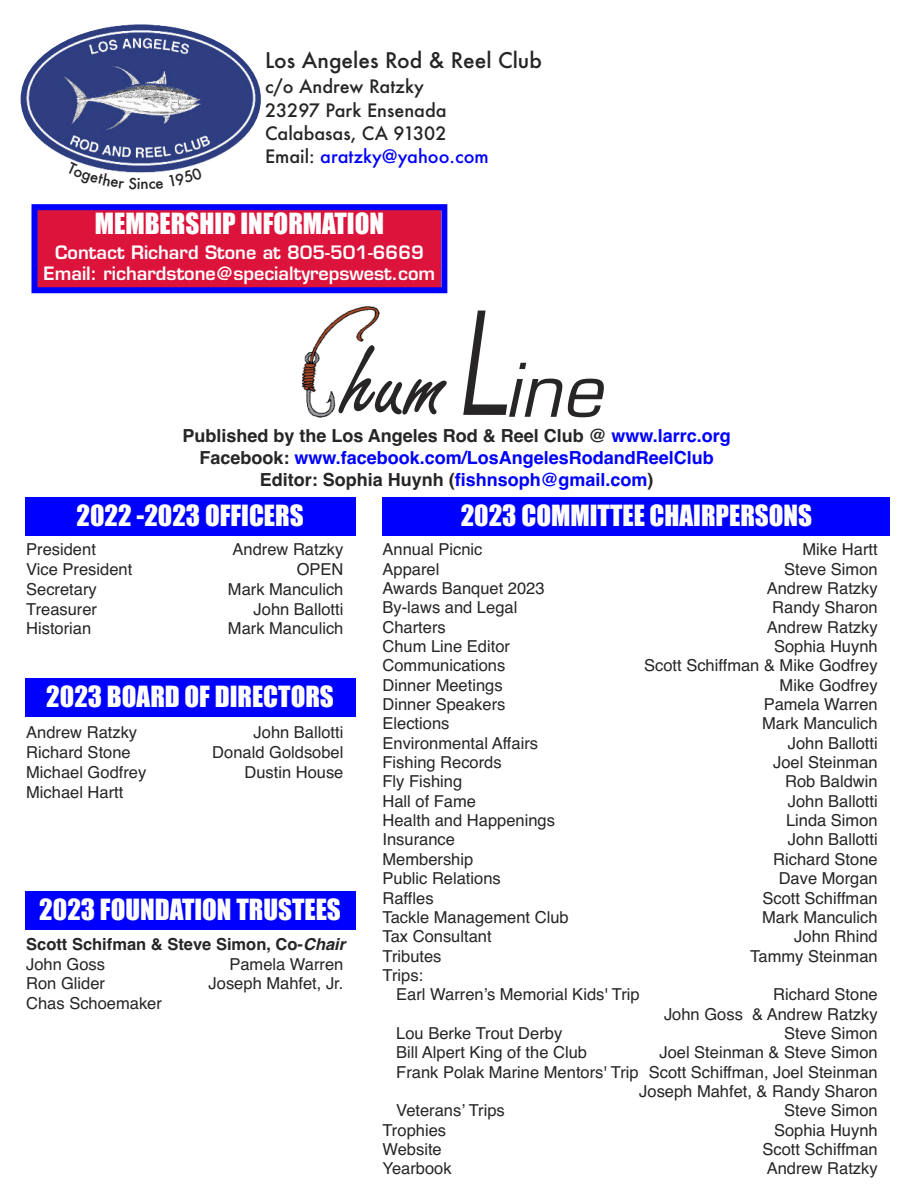
<style>
.page{position:relative;width:918px;height:1188px;background:#fff}
.page>*{position:absolute;margin:0;border:0;box-sizing:border-box;transform-origin:0 0}
.t1{font:108px "Freestyle Script";color:#272526}
.t2{font:27px "Impact";color:#fff}
.t3{font:500 21px "Futura";color:#272526}
.t4{font:700 18px/21.6px "Helvetica";color:#00f;text-align:center}
.t5{font:600 18px/21.6px "Eurostile";color:#fff;text-align:center}
.t6{font:500 18px/23.4px "Futura";color:#272526}
.t7{font:16.5px/19.4px "Helvetica";color:#272526}
.t8{font:700 16.5px/19.8px "Helvetica";color:#272526}
.s1{color:#00f}
.s2{font-family:"Eurostile";font-style:italic;font-size:139.2px}
.s3{font-family:"Eurostile";font-style:italic;font-size:72px}
.s4{color:#272526}
.s5{font-style:italic}
.s6{font-weight:400}
</style>
<div class="page">
<div style="left:37px;top:210px;width:404px;height:77px;background:#dc143c"></div>
<div style="left:31px;top:204px;width:416px;height:89px;border:6px solid #00f"></div>
<img style="left:302px;top:306px;width:78px;height:112px">
<div style="left:25px;top:497px;width:330px;height:39px;background:#00f"></div>
<div style="left:383px;top:497px;width:507px;height:39px;background:#00f"></div>
<div style="left:25px;top:679px;width:330px;height:38px;background:#00f"></div>
<div style="left:25px;top:892px;width:330px;height:38px;background:#00f"></div>
<img style="left:21px;top:24px;width:240px;height:150px;border-radius:50%">
<svg style="left:77px;top:162px;width:126px;height:12px"></svg>
<p class="t3" style="left:265px;top:49px;width:279px">Los Angeles Rod &amp; Reel Club</p>
<p class="t6" style="left:265px;top:75px;width:225px">c/o Andrew Ratzky<br>23297 Park Ensenada<br>Calabasas, CA 91302<br>Email: <span class="s1">aratzky@yahoo.com</span></p>
<h2 class="t2" style="left:95px;top:209px;width:291px">MEMBERSHIP INFORMATION</h2>
<p class="t5" style="left:44px;top:243px;width:393px">Contact Richard Stone at 805-501-6669<br>Email: richardstone@specialtyrepswest.com</p>
<h1 class="t1" style="left:340px;top:316px;width:264px">hum<span class="s2">L</span><span class="s3">ine</span></h1>
<p class="t4" style="left:183px;top:425px;width:550px"><span class="s4">Published by the Los Angeles Rod &amp; Reel Club @</span> www.larrc.org<br><span class="s4">Facebook:</span> www.facebook.com/LosAngelesRodandReelClub<br><span class="s4">Editor: Sophia Huynh (</span>fishnsoph@gmail.com<span class="s4">)</span></p>
<h2 class="t2" style="left:77px;top:501px;width:229px">2022 -2023 OFFICERS</h2>
<h2 class="t2" style="left:461px;top:501px;width:353px">2023 COMMITTEE CHAIRPERSONS</h2>
<p class="t7" style="left:26px;top:540px;width:71px">President</p>
<p class="t7" style="left:233px;top:540px;width:112px">Andrew Ratzky</p>
<p class="t7" style="left:26px;top:560px;width:108px">Vice President</p>
<p class="t7" style="left:297px;top:560px;width:48px">OPEN</p>
<p class="t7" style="left:26px;top:579px;width:72px">Secretary</p>
<p class="t7" style="left:228px;top:579px;width:117px">Mark Manculich</p>
<p class="t7" style="left:26px;top:599px;width:72px">Treasurer</p>
<p class="t7" style="left:254px;top:599px;width:91px">John Ballotti</p>
<p class="t7" style="left:26px;top:619px;width:67px">Historian</p>
<p class="t7" style="left:228px;top:619px;width:117px">Mark Manculich</p>
<p class="t7" style="left:383px;top:540px;width:101px">Annual Picnic</p>
<p class="t7" style="left:803px;top:540px;width:77px">Mike Hartt</p>
<p class="t7" style="left:383px;top:559px;width:58px">Apparel</p>
<p class="t7" style="left:784px;top:559px;width:95px">Steve Simon</p>
<p class="t7" style="left:383px;top:579px;width:164px">Awards Banquet 2023</p>
<p class="t7" style="left:767px;top:579px;width:112px">Andrew Ratzky</p>
<p class="t7" style="left:383px;top:598px;width:136px">By-laws and Legal</p>
<p class="t7" style="left:772px;top:598px;width:107px">Randy Sharon</p>
<p class="t7" style="left:383px;top:617px;width:65px">Charters</p>
<p class="t7" style="left:767px;top:617px;width:112px">Andrew Ratzky</p>
<p class="t7" style="left:383px;top:637px;width:129px">Chum Line Editor</p>
<p class="t7" style="left:774px;top:637px;width:105px">Sophia Huynh</p>
<p class="t7" style="left:383px;top:656px;width:124px">Communications</p>
<p class="t7" style="left:644px;top:656px;width:235px">Scott Schiffman &amp; Mike Godfrey</p>
<p class="t7" style="left:383px;top:675px;width:122px">Dinner Meetings</p>
<p class="t7" style="left:780px;top:675px;width:100px">Mike Godfrey</p>
<p class="t7" style="left:383px;top:695px;width:124px">Dinner Speakers</p>
<p class="t7" style="left:764px;top:695px;width:116px">Pamela Warren</p>
<p class="t7" style="left:383px;top:714px;width:68px">Elections</p>
<p class="t7" style="left:762px;top:714px;width:117px">Mark Manculich</p>
<p class="t7" style="left:383px;top:733px;width:157px">Environmental Affairs</p>
<p class="t7" style="left:788px;top:733px;width:91px">John Ballotti</p>
<p class="t7" style="left:383px;top:753px;width:121px">Fishing Records</p>
<p class="t7" style="left:773px;top:753px;width:106px">Joel Steinman</p>
<p class="t7" style="left:383px;top:772px;width:81px">Fly Fishing</p>
<p class="t7" style="left:785px;top:772px;width:94px">Rob Baldwin</p>
<p class="t7" style="left:383px;top:791px;width:95px">Hall of Fame</p>
<p class="t7" style="left:788px;top:791px;width:91px">John Ballotti</p>
<p class="t7" style="left:383px;top:811px;width:174px">Health and Happenings</p>
<p class="t7" style="left:786px;top:811px;width:93px">Linda Simon</p>
<p class="t7" style="left:383px;top:830px;width:74px">Insurance</p>
<p class="t7" style="left:788px;top:830px;width:91px">John Ballotti</p>
<p class="t7" style="left:383px;top:849px;width:92px">Membership</p>
<p class="t7" style="left:773px;top:849px;width:106px">Richard Stone</p>
<p class="t7" style="left:383px;top:869px;width:120px">Public Relations</p>
<p class="t7" style="left:779px;top:869px;width:101px">Dave Morgan</p>
<p class="t7" style="left:383px;top:888px;width:53px">Raffles</p>
<p class="t7" style="left:762px;top:888px;width:117px">Scott Schiffman</p>
<p class="t7" style="left:383px;top:908px;width:188px">Tackle Management Club</p>
<p class="t7" style="left:762px;top:908px;width:117px">Mark Manculich</p>
<p class="t7" style="left:383px;top:927px;width:111px">Tax Consultant</p>
<p class="t7" style="left:794px;top:927px;width:85px">John Rhind</p>
<p class="t7" style="left:383px;top:946px;width:60px">Tributes</p>
<p class="t7" style="left:750px;top:946px;width:129px">Tammy Steinman</p>
<p class="t7" style="left:396px;top:966px;width:245px;text-indent:-14px">Trips:<br>Earl Warren’s Memorial Kids' Trip</p>
<h2 class="t2" style="left:46px;top:682px;width:289px">2023 BOARD OF DIRECTORS</h2>
<p class="t7" style="left:26px;top:723px;width:112px">Andrew Ratzky</p>
<p class="t7" style="left:254px;top:723px;width:91px">John Ballotti</p>
<p class="t7" style="left:26px;top:743px;width:106px">Richard Stone</p>
<p class="t7" style="left:212px;top:743px;width:133px">Donald Goldsobel</p>
<p class="t7" style="left:26px;top:762px;width:122px">Michael Godfrey</p>
<p class="t7" style="left:244px;top:762px;width:101px">Dustin House</p>
<p class="t7" style="left:26px;top:782px;width:99px">Michael Hartt</p>
<h2 class="t2" style="left:39px;top:895px;width:303px">2023 FOUNDATION TRUSTEES</h2>
<p class="t8" style="left:26px;top:934px;width:321px">Scott Schifman &amp; Steve Simon, Co-<span class="s5">Chair<br></span><span class="s6">John Goss</span></p>
<p class="t7" style="left:229px;top:954px;width:116px">Pamela Warren</p>
<p class="t7" style="left:26px;top:974px;width:80px">Ron Glider</p>
<p class="t7" style="left:209px;top:974px;width:136px">Joseph Mahfet, Jr.</p>
<p class="t7" style="left:26px;top:994px;width:137px">Chas Schoemaker</p>
<p class="t7" style="left:664px;top:985px;width:215px;text-align:right">Richard Stone<br>John Goss &amp; Andrew Ratzky</p>
<p class="t7" style="left:396px;top:1024px;width:168px">Lou Berke Trout Derby</p>
<p class="t7" style="left:784px;top:1024px;width:95px">Steve Simon</p>
<p class="t7" style="left:396px;top:1043px;width:192px">Bill Alpert King of the Club</p>
<p class="t7" style="left:659px;top:1043px;width:220px">Joel Steinman &amp; Steve Simon</p>
<p class="t7" style="left:396px;top:1062px;width:483px">Frank Polak Marine Mentors' Trip Scott Schiffman, Joel Steinman</p>
<p class="t7" style="left:639px;top:1082px;width:240px">Joseph Mahfet, &amp; Randy Sharon</p>
<p class="t7" style="left:396px;top:1101px;width:110px">Veterans’ Trips</p>
<p class="t7" style="left:784px;top:1101px;width:95px">Steve Simon</p>
<p class="t7" style="left:383px;top:1120px;width:65px">Trophies</p>
<p class="t7" style="left:774px;top:1120px;width:105px">Sophia Huynh</p>
<p class="t7" style="left:383px;top:1140px;width:61px">Website</p>
<p class="t7" style="left:762px;top:1140px;width:117px">Scott Schiffman</p>
<p class="t7" style="left:383px;top:1159px;width:71px">Yearbook</p>
<p class="t7" style="left:767px;top:1159px;width:112px">Andrew Ratzky</p>
</div>
